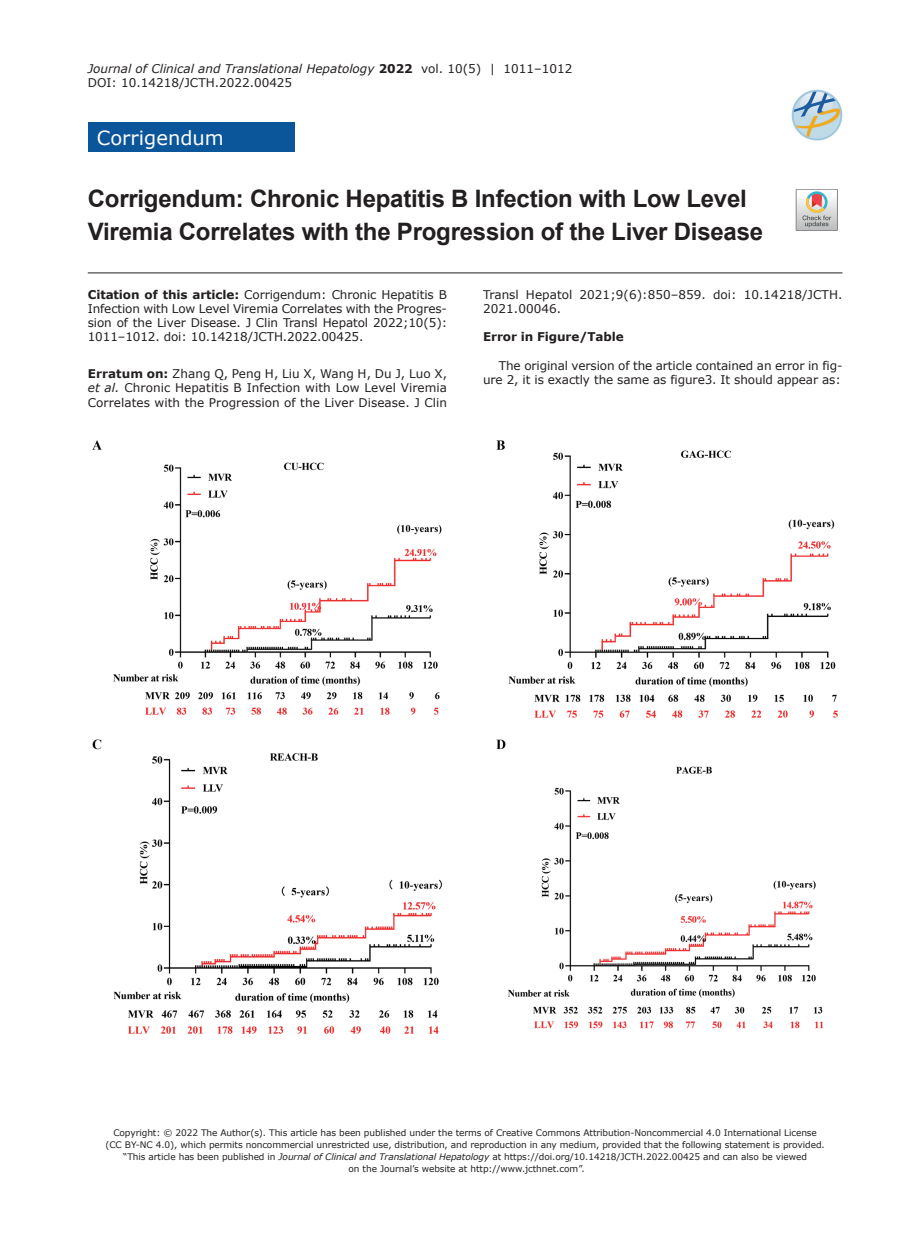
<style>
.page{position:relative;width:919px;height:1238px;background:#fff}
.page>*{position:absolute;margin:0;border:0;box-sizing:border-box;transform-origin:0 0}
.t1{font:700 24px/33.5px "Arial";letter-spacing:-.01em;color:#231f20}
.t2{font:19.5px "Verdana";color:#fff}
.t3{font:12px/14.2px "Verdana";letter-spacing:-.01em;color:#231f20}
.t4{font:700 12px "Verdana";letter-spacing:-.01em;color:#231f20}
.t5{font:9px/12px "Verdana";letter-spacing:-.01em;color:#231f20;text-align:center}
.s1{font-style:italic}
.s2{font-weight:700}
</style>
<div class="page">
<div style="left:88px;top:122px;width:206px;height:30px;background:#0b569a"></div>
<div style="left:795px;top:189px;width:42px;height:42px;border:1px solid #888688"></div>
<svg style="left:796px;top:189px;width:41px;height:41px"></svg>
<img style="left:791px;top:89px;width:51px;height:51px">
<hr style="left:88px;top:272px;width:754px;height:1px;background:#231f20">
<img style="left:92px;top:440px;width:746px;height:594px">
<p class="t3" style="left:88px;top:61px;width:486px"><span class="s1">Journal of Clinical and Translational Hepatology</span> <span class="s2">2022</span> vol. 10(5) | 1011–1012<br>DOI: 10.14218/JCTH.2022.00425</p>
<h2 class="t2" style="left:97px;top:124px;width:129px">Corrigendum</h2>
<h1 class="t1" style="left:88px;top:182px;width:676px">Corrigendum: Chronic Hepatitis B Infection with Low Level<br>Viremia Correlates with the Progression of the Liver Disease</h1>
<p class="t3" style="left:88px;top:287px;width:361px;text-align:justify"><span class="s2">Citation of this article:</span> Corrigendum: Chronic Hepatitis B Infection with Low Level Viremia Correlates with the Progres&shy;sion of the Liver Disease. J Clin Transl Hepatol 2022;10(5):<br>1011–1012. doi: 10.14218/JCTH.2022.00425.</p>
<p class="t3" style="left:88px;top:366px;width:361px;text-align:justify"><span class="s2">Erratum on:</span> Zhang Q, Peng H, Liu X, Wang H, Du J, Luo X, <span class="s1">et al.</span> Chronic Hepatitis B Infection with Low Level Viremia Correlates with the Progression of the Liver Disease. J Clin</p>
<p class="t3" style="left:483px;top:287px;width:361px">Transl Hepatol 2021;9(6):850–859. doi: 10.14218/JCTH.<br>2021.00046.</p>
<p class="t4" style="left:483px;top:328px;width:142px">Error in Figure/Table</p>
<p class="t3" style="left:483px;top:358px;width:361px;text-align:right">The original version of the article contained an error in fig&shy;ure 2, it is exactly the same as figure3. It should appear as:</p>
<p class="t5" style="left:105px;top:1126px;width:720px">Copyright: © 2022 The Author(s). This article has been published under the terms of Creative Commons Attribution-Noncommercial 4.0 International License (CC BY-NC 4.0), which permits noncommercial unrestricted use, distribution, and reproduction in any medium, provided that the following statement is provided. “This article has been published in <span class="s1">Journal of Clinical and Translational Hepatology</span> at https://doi.org/10.14218/JCTH.2022.00425 and can also be viewed<br>on the Journal’s website at http://www.jcthnet.com”.</p>
</div>
